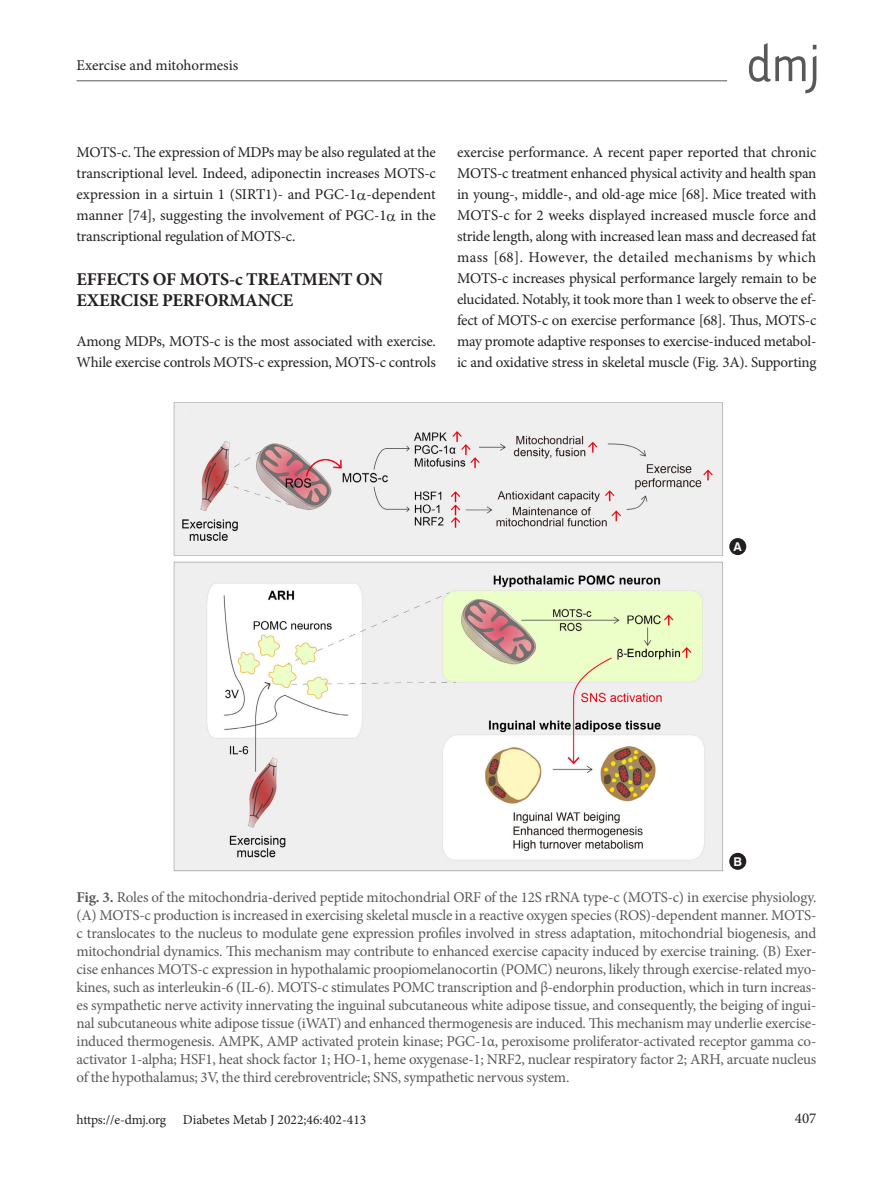
<style>
.page{position:relative;width:893px;height:1191px;background:#fff}
.page>*{position:absolute;margin:0;border:0;box-sizing:border-box;transform-origin:0 0}
.소제목1{font:700 18px/21px "Minion Pro";letter-spacing:-.01em;color:#231f20}
.표제목그림{font:15px/18px "Minion Pro";letter-spacing:-.015em;color:#57585a;text-align:justify}
.본문_0{font:15px/21px "Minion Pro";letter-spacing:-.015em;color:#231f20}
.본문{font:15px/21px "Minion Pro";letter-spacing:-.015em;color:#231f20;text-align:justify}
.t1{font:13.5px "Minion Pro";color:#231f20}
.t2{font:700 12.15px "Swiss 721 BT";color:#fff}
.s1{font-weight:700}
</style>
<div class="page">
<hr style="left:77px;top:80px;width:650px;height:1px;background:#57585a">
<svg style="left:749px;top:43px;width:67px;height:50px"></svg>
<img style="left:173px;top:402px;width:550px;height:470px">
<div style="left:729px;top:538px;width:17px;height:17px;background:#231f20;border-radius:50%"></div>
<div style="left:729px;top:853px;width:17px;height:17px;background:#231f20;border-radius:50%"></div>
<p class="본문_0" style="left:77px;top:55px;width:163px">Exercise and mitohormesis</p>
<p class="본문" style="left:77px;top:142px;width:361px">MOTS-c. The expression of MDPs may be also regulated at the transcriptional level. Indeed, adiponectin increases MOTS-c expression in a sirtuin 1 (SIRT1)- and PGC-1 -dependent manner [74], suggesting the involvement of PGC-1 in the transcriptional regulation of MOTS-c.</p>
<p class="소제목1" style="left:77px;top:269px;width:308px">EFFECTS OF MOTS-c TREATMENT ON<br>EXERCISE PERFORMANCE</p>
<p class="본문_0" style="left:77px;top:331px;width:361px">Among MDPs, MOTS-c is the most associated with exercise.<br>While exercise controls MOTS-c expression, MOTS-c controls</p>
<p class="본문_0" style="left:457px;top:142px;width:361px;text-align:justify">exercise performance. A recent paper reported that chronic MOTS-c treatment enhanced physical activity and health span in young-, middle-, and old-age mice [68]. Mice treated with MOTS-c for 2 weeks displayed increased muscle force and stride length, along with increased lean mass and decreased fat mass [68]. However, the detailed mechanisms by which MOTS-c increases physical performance largely remain to be elucidated. Notably, it took more than 1 week to observe the ef&shy;fect of MOTS-c on exercise performance [68]. Thus, MOTS-c may promote adaptive responses to exercise-induced metabol&shy;ic and oxidative stress in skeletal muscle (Fig. 3A). Supporting</p>
<p class="t2" style="left:734px;top:539px;width:10px">A</p>
<p class="t2" style="left:733px;top:854px;width:10px">B</p>
<p class="표제목그림" style="left:77px;top:888px;width:741px"><span class="s1">Fig. 3.</span> Roles of the mitochondria-derived peptide mitochondrial ORF of the 12S rRNA type-c (MOTS-c) in exercise physiology. (A) MOTS-c production is increased in exercising skeletal muscle in a reactive oxygen species (ROS)-dependent manner. MOTS&shy;c translocates to the nucleus to modulate gene expression profiles involved in stress adaptation, mitochondrial biogenesis, and mitochondrial dynamics. This mechanism may contribute to enhanced exercise capacity induced by exercise training. (B) Exer&shy;cise enhances MOTS-c expression in hypothalamic proopiomelanocortin (POMC) neurons, likely through exercise-related myo&shy;kines, such as interleukin-6 (IL-6). MOTS-c stimulates POMC transcription and β-endorphin production, which in turn increas&shy;es sympathetic nerve activity innervating the inguinal subcutaneous white adipose tissue, and consequently, the beiging of ingui&shy;nal subcutaneous white adipose tissue (iWAT) and enhanced thermogenesis are induced. This mechanism may underlie exercise&shy;induced thermogenesis. AMPK, AMP activated protein kinase; PGC-1α, peroxisome proliferator-activated receptor gamma co&shy;activator 1-alpha; HSF1, heat shock factor 1; HO-1, heme oxygenase-1; NRF2, nuclear respiratory factor 2; ARH, arcuate nucleus of the hypothalamus; 3V, the third cerebroventricle; SNS, sympathetic nervous system.</p>
<p class="t1" style="left:77px;top:1110px;width:291px">https://e-dmj.org Diabetes Metab J 2022;46:402-413</p>
<p class="본문_0" style="left:795px;top:1107px;width:23px">407</p>
</div>
